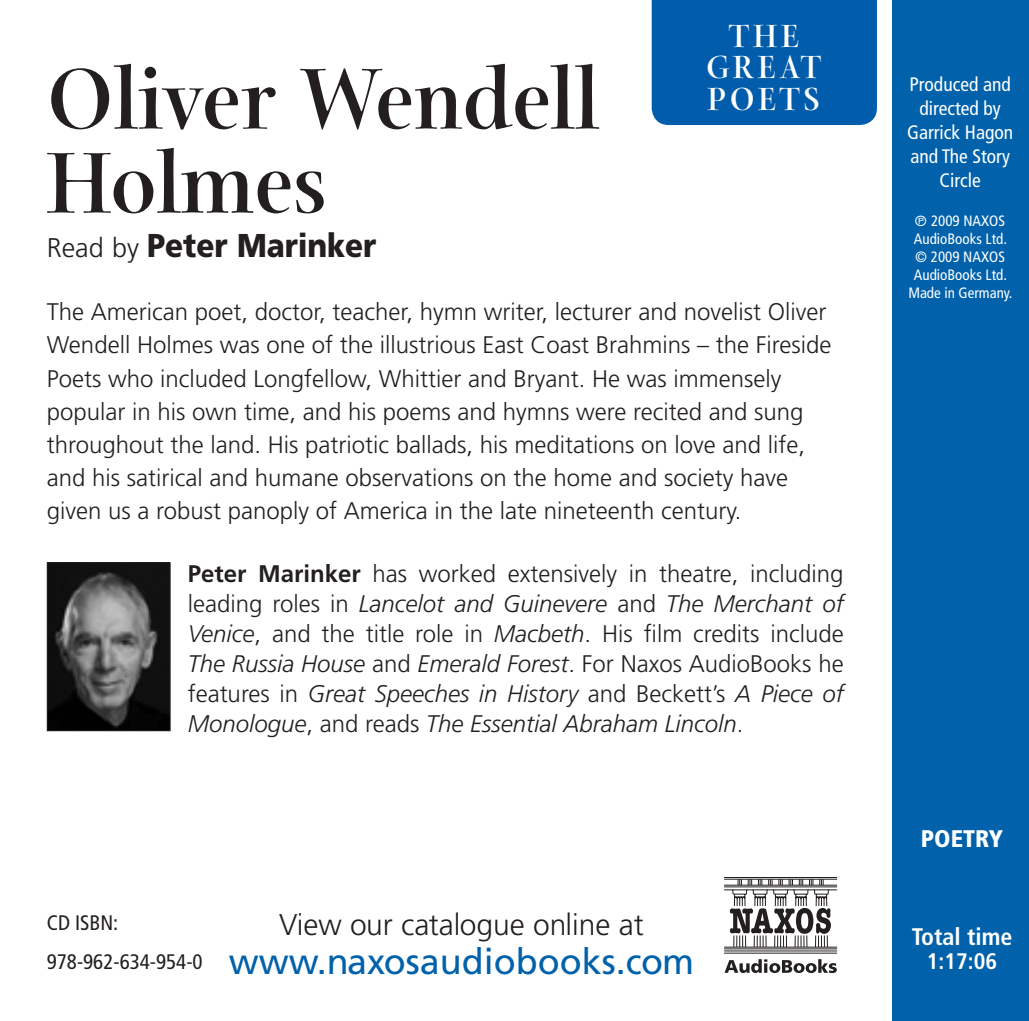
<style>
.page{position:relative;width:1029px;height:1021px;background:#fff}
.page>*{position:absolute;margin:0;border:0;box-sizing:border-box;transform-origin:0 0}
.t1{font:700 93px "Arepo";color:#231f20}
.t2{font:36px "Frutiger";color:#0161aa}
.t3{font:700 34.8px "Arepo";letter-spacing:.1em;color:#fff}
.t4{font:900 33px "Frutiger";letter-spacing:-.005em;color:#231f20;scale:.9 1}
.t5{font:300 30px "Frutiger";color:#231f20}
.t6{font:300 24px/33px "Frutiger";color:#231f20}
.inlaytimings{font:700 condensed 24px "Frutiger";color:#fff}
.t7{font:900 condensed 24px "Frutiger";color:#fff}
.t8{font:700 condensed 22.5px "Frutiger";color:#fff}
.t9{font:condensed 21px "Frutiger";color:#231f20}
.t10{font:condensed 19.5px/24px "Frutiger";color:#fff;text-align:center}
.t11{font:condensed 15px/18px "Frutiger";color:#fff;text-align:right}
.s1{font-weight:300;font-size:27px}
.s2{font-weight:700}
.s3{font-style:italic}
</style>
<div class="page">
<hr style="left:724px;top:889px;width:113px;height:1px;background:#231f20">
<hr style="left:724px;top:946px;width:113px;height:1px;background:#231f20">
<hr style="left:724px;top:886px;width:113px;height:1px;background:#231f20">
<hr style="left:724px;top:884px;width:113px;height:1px;background:#231f20">
<hr style="left:724px;top:878px;width:113px;height:1px;background:#231f20">
<hr style="left:724px;top:877px;width:113px;height:1px;background:#231f20">
<hr style="left:724px;top:948px;width:113px;height:1px;background:#231f20">
<hr style="left:724px;top:952px;width:113px;height:1px;background:#231f20">
<hr style="left:724px;top:950px;width:113px;height:1px;background:#231f20">
<svg style="left:730px;top:879px;width:101px;height:68px"></svg>
<svg style="left:725px;top:959px;width:112px;height:14px"></svg>
<div style="left:892px;top:0;width:137px;height:1020px;background:#0161aa"></div>
<div style="left:652px;top:0;width:225px;height:125px;background:#015dab"></div>
<img style="left:49px;top:564px;width:120px;height:165px">
<div style="left:47px;top:562px;width:124px;height:169px;border:1px solid #231f20"></div>
<p class="t3" style="left:729px;top:17px;width:72px">THE</p>
<p class="t3" style="left:706px;top:48px;width:117px">GREAT</p>
<p class="t3" style="left:708px;top:79px;width:114px">POETS</p>
<p class="t1" style="left:47px;top:47px;width:554px">Oliver Wendell</p>
<p class="t1" style="left:47px;top:131px;width:281px">Holmes</p>
<p class="t4" style="left:47px;top:226px;width:368px"><span class="s1">Read by</span> Peter Marinker</p>
<p class="t6" style="left:47px;top:295px;width:786px">The American poet, doctor, teacher, hymn writer, lecturer and novelist Oliver Wendell Holmes was one of the illustrious East Coast Brahmins – the Fireside Poets who included Longfellow, Whittier and Bryant. He was immensely popular in his own time, and his poems and hymns were recited and sung throughout the land. His patriotic ballads, his meditations on love and life, and his satirical and humane observations on the home and society have given us a robust panoply of America in the late nineteenth century.</p>
<p class="t6" style="left:188px;top:558px;width:658px;line-height:30px;text-align:justify"><span class="s2">Peter Marinker</span> has worked extensively in theatre, including leading roles in <span class="s3">Lancelot and Guinevere</span> and <span class="s3">The Merchant of Venice</span>, and the title role in <span class="s3">Macbeth</span>. His film credits include <span class="s3">The Russia House</span> and <span class="s3">Emerald Forest</span>. For Naxos AudioBooks he features in <span class="s3">Great Speeches in History</span> and Beckett’s <span class="s3">A Piece of Monologue</span>, and reads <span class="s3">The Essential Abraham Lincoln</span>.</p>
<p class="t9" style="left:47px;top:910px;width:73px">CD ISBN:</p>
<p class="t9" style="left:47px;top:949px;width:157px">978-962-634-954-0</p>
<p class="t5" style="left:279px;top:907px;width:366px">View our catalogue online at</p>
<p class="t2" style="left:229px;top:940px;width:467px">www.naxosaudiobooks.com</p>
<p class="t10" style="left:907px;top:72px;width:108px">Produced and directed by<br>Garrick Hagon</p>
<p class="t10" style="left:910px;top:144px;width:101px">and The Story<br>Circle</p>
<p class="t11" style="left:914px;top:212px;width:95px">2009 NAXOS<br>AudioBooks Ltd.</p>
<p class="t11" style="left:914px;top:248px;width:95px;text-align:left">© 2009 NAXOS<br>AudioBooks Ltd.</p>
<p class="t11" style="left:908px;top:284px;width:106px">Made in Germany.</p>
<p class="t7" style="left:921px;top:823px;width:84px">POETRY</p>
<p class="inlaytimings" style="left:912px;top:922px;width:102px">Total time</p>
<p class="t8" style="left:927px;top:947px;width:72px">1:17:06</p>
</div>
